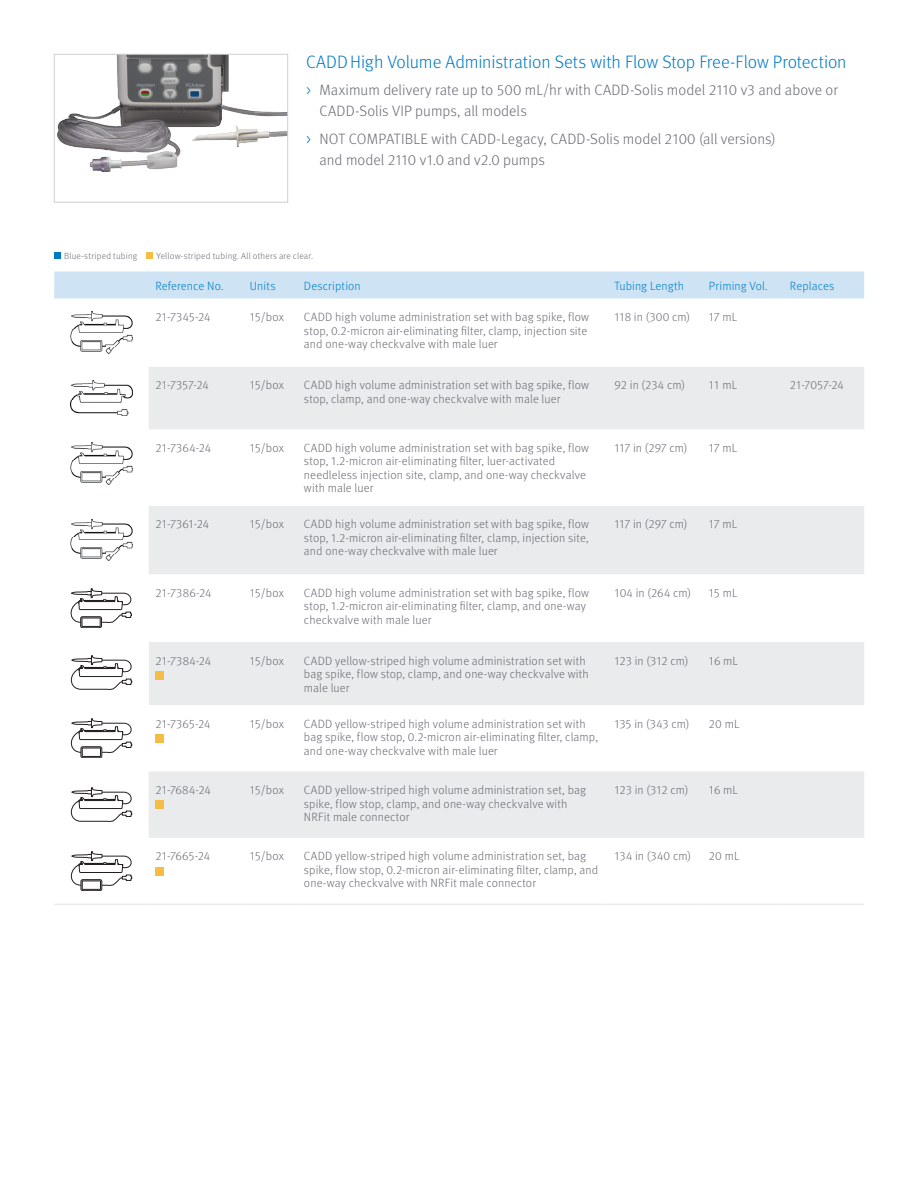
<style>
.page{position:relative;width:918px;height:1188px;background:#fff}
.page>*{position:absolute;margin:0;border:0;box-sizing:border-box;transform-origin:0 0}
.Subhead_10pt_13pt{font:300 18px "Meta OT";letter-spacing:-.005em;color:#007bc3}
.Bullet{font:300 15px/21px "Meta OT";color:#696b73}
.Table_text{font:300 12px/13.5px "Meta OT";letter-spacing:.01em;color:#696b73}
.Table_product_titles{font:300 12px "Meta OT";letter-spacing:.01em;color:#007bc3}
.t1{font:300 9px "Meta OT";letter-spacing:.02em;color:#696b73}
.s1{color:#007bc3}
</style>
<div class="page">
<img style="left:57px;top:56px;width:229px;height:116px">
<div style="left:54px;top:54px;width:234px;height:149px;border:1px solid #cfcfd3"></div>
<div style="left:54px;top:271px;width:810px;height:27px;background:#cee4f5"></div>
<svg style="left:149px;top:367px;width:715px;height:207px;fill:#eaebec"></svg>
<svg style="left:70px;top:642px;width:794px;height:237px;fill:#eaebec"></svg>
<hr style="left:149px;top:904px;width:94px;height:1px;background:#eaebec">
<hr style="left:243px;top:904px;width:54px;height:1px;background:#eaebec">
<hr style="left:297px;top:904px;width:311px;height:1px;background:#eaebec">
<hr style="left:608px;top:904px;width:94px;height:1px;background:#eaebec">
<hr style="left:702px;top:904px;width:81px;height:1px;background:#eaebec">
<hr style="left:783px;top:904px;width:81px;height:1px;background:#eaebec">
<hr style="left:54px;top:904px;width:95px;height:1px;background:#eaebec">
<img style="left:71px;top:312px;width:61px;height:18px">
<img style="left:71px;top:330px;width:61px;height:23px">
<img style="left:71px;top:380px;width:61px;height:21px">
<img style="left:71px;top:401px;width:58px;height:15px">
<img style="left:71px;top:443px;width:61px;height:18px">
<img style="left:71px;top:461px;width:61px;height:23px">
<img style="left:71px;top:519px;width:61px;height:18px">
<img style="left:71px;top:537px;width:61px;height:24px">
<svg style="left:71px;top:589px;width:61px;height:39px"></svg>
<svg style="left:71px;top:655px;width:61px;height:35px"></svg>
<div style="left:155px;top:671px;width:9px;height:9px;background:#f6bd46"></div>
<svg style="left:71px;top:719px;width:61px;height:39px"></svg>
<div style="left:155px;top:734px;width:9px;height:9px;background:#f6bd46"></div>
<svg style="left:71px;top:787px;width:61px;height:35px"></svg>
<div style="left:155px;top:801px;width:9px;height:8px;background:#f6bd46"></div>
<svg style="left:71px;top:851px;width:61px;height:40px"></svg>
<div style="left:155px;top:867px;width:9px;height:8px;background:#f6bd46"></div>
<svg style="left:54px;top:253px;width:6px;height:6px"></svg>
<svg style="left:146px;top:253px;width:6px;height:6px"></svg>
<p class="Subhead_10pt_13pt" style="left:306px;top:51px;width:542px">CADDHigh Volume Administration Sets with Flow Stop Free-Flow Protection</p>
<p class="Bullet" style="left:320px;top:80px;width:520px;text-indent:-14px"><span class="s1">&gt;</span> Maximum delivery rate up to 500 mL/hr with CADD-Solis model 2110 v3 and above or<br>CADD-Solis VIP pumps, all models</p>
<p class="Bullet" style="left:320px;top:129px;width:458px;text-indent:-14px"><span class="s1">&gt;</span> NOT COMPATIBLE with CADD-Legacy, CADD-Solis model 2100 (all versions) and model 2110 v1.0 and v2.0 pumps</p>
<p class="t1" style="left:64px;top:250px;width:75px">Blue-striped tubing</p>
<p class="t1" style="left:157px;top:250px;width:158px">Yellow-striped tubing. All others are clear.</p>
<p class="Table_product_titles" style="left:155px;top:278px;width:70px">Reference No.</p>
<p class="Table_product_titles" style="left:250px;top:278px;width:27px">Units</p>
<p class="Table_product_titles" style="left:304px;top:278px;width:58px">Description</p>
<p class="Table_product_titles" style="left:614px;top:278px;width:71px">Tubing Length</p>
<p class="Table_product_titles" style="left:709px;top:278px;width:60px">Priming Vol.</p>
<p class="Table_product_titles" style="left:790px;top:278px;width:46px">Replaces</p>
<p class="Table_text" style="left:155px;top:310px;width:56px">21-7345-24</p>
<p class="Table_text" style="left:250px;top:310px;width:35px">15/box</p>
<p class="Table_text" style="left:304px;top:310px;width:287px">CADD high volume administration set with bag spike, flow stop, 0.2-micron air-eliminating filter, clamp, injection site and one-way checkvalve with male luer</p>
<p class="Table_text" style="left:614px;top:310px;width:77px">118 in (300 cm)</p>
<p class="Table_text" style="left:709px;top:310px;width:30px">17 mL</p>
<p class="Table_text" style="left:155px;top:379px;width:55px">21-7357-24</p>
<p class="Table_text" style="left:250px;top:379px;width:35px">15/box</p>
<p class="Table_text" style="left:304px;top:379px;width:287px">CADD high volume administration set with bag spike, flow stop, clamp, and one-way checkvalve with male luer</p>
<p class="Table_text" style="left:614px;top:379px;width:72px">92 in (234 cm)</p>
<p class="Table_text" style="left:709px;top:379px;width:30px">11 mL</p>
<p class="Table_text" style="left:790px;top:379px;width:55px">21-7057-24</p>
<p class="Table_text" style="left:155px;top:441px;width:57px">21-7364-24</p>
<p class="Table_text" style="left:250px;top:441px;width:35px">15/box</p>
<p class="Table_text" style="left:304px;top:441px;width:287px">CADD high volume administration set with bag spike, flow stop, 1.2-micron air-eliminating filter, luer-activated needleless injection site, clamp, and one-way checkvalve with male luer</p>
<p class="Table_text" style="left:614px;top:441px;width:75px">117 in (297 cm)</p>
<p class="Table_text" style="left:709px;top:441px;width:30px">17 mL</p>
<p class="Table_text" style="left:155px;top:518px;width:55px">21-7361-24</p>
<p class="Table_text" style="left:250px;top:518px;width:35px">15/box</p>
<p class="Table_text" style="left:304px;top:518px;width:287px;text-align:justify">CADD high volume administration set with bag spike, flow stop, 1.2-micron air-eliminating filter, clamp, injection site, and one-way checkvalve with male luer</p>
<p class="Table_text" style="left:614px;top:518px;width:75px">117 in (297 cm)</p>
<p class="Table_text" style="left:709px;top:518px;width:30px">17 mL</p>
<p class="Table_text" style="left:155px;top:586px;width:57px">21-7386-24</p>
<p class="Table_text" style="left:250px;top:586px;width:35px">15/box</p>
<p class="Table_text" style="left:304px;top:586px;width:287px">CADD high volume administration set with bag spike, flow stop, 1.2-micron air-eliminating filter, clamp, and one-way checkvalve with male luer</p>
<p class="Table_text" style="left:614px;top:586px;width:78px">104 in (264 cm)</p>
<p class="Table_text" style="left:709px;top:586px;width:30px">15 mL</p>
<p class="Table_text" style="left:155px;top:654px;width:57px">21-7384-24</p>
<p class="Table_text" style="left:250px;top:654px;width:35px">15/box</p>
<p class="Table_text" style="left:304px;top:654px;width:286px">CADD yellow-striped high volume administration set with bag spike, flow stop, clamp, and one-way checkvalve with male luer</p>
<p class="Table_text" style="left:614px;top:654px;width:76px">123 in (312 cm)</p>
<p class="Table_text" style="left:709px;top:654px;width:30px">16 mL</p>
<p class="Table_text" style="left:155px;top:717px;width:57px">21-7365-24</p>
<p class="Table_text" style="left:250px;top:717px;width:35px">15/box</p>
<p class="Table_text" style="left:304px;top:717px;width:296px">CADD yellow-striped high volume administration set with bag spike, flow stop, 0.2-micron air-eliminating filter, clamp, and one-way checkvalve with male luer</p>
<p class="Table_text" style="left:614px;top:717px;width:77px">135 in (343 cm)</p>
<p class="Table_text" style="left:709px;top:717px;width:32px">20 mL</p>
<p class="Table_text" style="left:155px;top:783px;width:57px">21-7684-24</p>
<p class="Table_text" style="left:250px;top:783px;width:35px">15/box</p>
<p class="Table_text" style="left:304px;top:783px;width:284px">CADD yellow-striped high volume administration set, bag spike, flow stop, clamp, and one-way checkvalve with<br>NRFit male connector</p>
<p class="Table_text" style="left:614px;top:783px;width:76px">123 in (312 cm)</p>
<p class="Table_text" style="left:709px;top:783px;width:30px">16 mL</p>
<p class="Table_text" style="left:155px;top:850px;width:56px">21-7665-24</p>
<p class="Table_text" style="left:250px;top:850px;width:35px">15/box</p>
<p class="Table_text" style="left:304px;top:850px;width:296px">CADD yellow-striped high volume administration set, bag spike, flow stop, 0.2-micron air-eliminating filter, clamp, and one-way checkvalve with NRFit male connector</p>
<p class="Table_text" style="left:614px;top:850px;width:78px">134 in (340 cm)</p>
<p class="Table_text" style="left:709px;top:850px;width:32px">20 mL</p>
</div>
